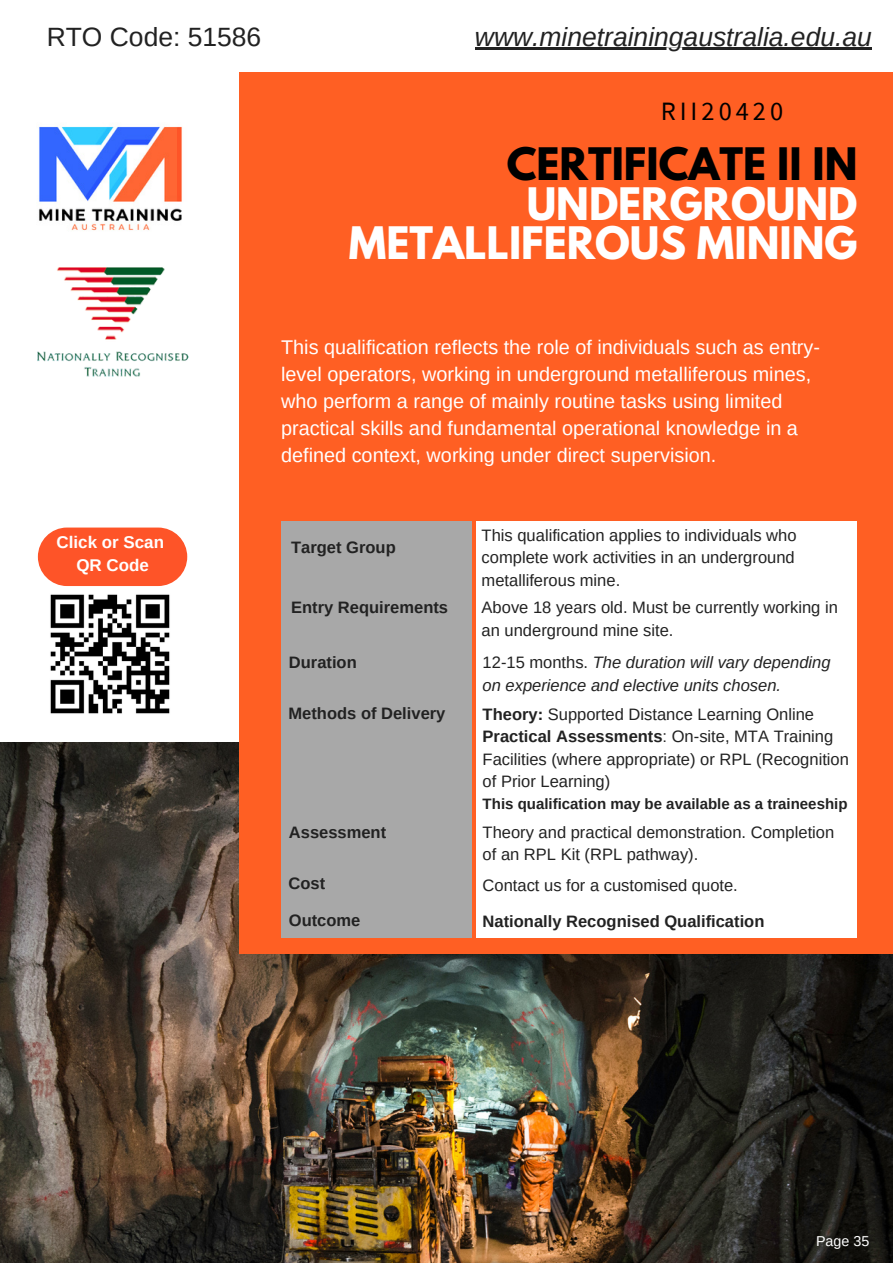
<style>
.page{position:relative;width:893px;height:1264px;background:#fff}
.page>*{position:absolute;margin:0;border:0;box-sizing:border-box;transform-origin:0 0}
.t1{font:700 39.6px/39.3px "League Spartan";color:#fff;text-align:right}
.t2{font:700 39.6px "League Spartan";color:#000}
.t3{font:italic 26.4px "Arimo";color:#222}
.t4{font:26.4px "Arimo";color:#222}
.t5{font:26.4px "Source Sans Pro";letter-spacing:.15em;color:#000}
.t6{font:19.8px/27px "Arimo";color:#fff}
.t7{font:700 16.95px/23.5px "Arimo";color:#fff;text-align:center}
.t8{font:16.5px/22.5px "Arimo";color:#222}
.t9{font:700 16.5px "Arimo";color:#222}
.t10{font:italic 16.5px/22.5px "Arimo";color:#222}
.t11{font:700 15px "Arimo";color:#222}
.t12{font:14.25px "Arimo";color:#fff}
.s1{font-style:normal}
.s2{font-weight:700}
</style>
<div class="page">
<img style="left:0;top:742px;width:892px;height:520px">
<div style="left:239px;top:72px;width:653px;height:881px;background:#ff5f23"></div>
<div style="left:477px;top:521px;width:379px;height:416px;background:#fff"></div>
<div style="left:281px;top:521px;width:190px;height:416px;background:#a8a8a8"></div>
<img style="left:39px;top:126px;width:143px;height:105px">
<img style="left:37px;top:267px;width:152px;height:110px">
<img style="left:50px;top:594px;width:120px;height:120px">
<hr style="left:475px;top:48px;width:396px;height:2px;background:#222">
<div style="left:38px;top:527px;width:149px;height:59px;background:#fe5428;border-radius:29px"></div>
<h2 class="t4" style="left:47px;top:22px;width:216px">RTO Code: 51586</h2>
<h2 class="t3" style="left:475px;top:22px;width:398px">www.minetrainingaustralia.edu.au</h2>
<h2 class="t5" style="left:660px;top:93px;width:124px">RII20420</h2>
<h1 class="t2" style="left:506px;top:145px;width:352px">CERTIFICATE II IN</h1>
<h1 class="t1" style="left:349px;top:189px;width:510px">UNDERGROUND<br>METALLIFEROUS MINING</h1>
<p class="t7" style="left:56px;top:530px;width:109px">Click or Scan<br>QR Code</p>
<p class="t6" style="left:281px;top:334px;width:540px">This qualification reflects the role of individuals such as entry&shy;level operators, working in underground metalliferous mines, who perform a range of mainly routine tasks using limited practical skills and fundamental operational knowledge in a defined context, working under direct supervision.</p>
<p class="t9" style="left:291px;top:537px;width:106px">Target Group</p>
<p class="t9" style="left:291px;top:598px;width:158px">Entry Requirements</p>
<p class="t9" style="left:289px;top:652px;width:69px">Duration</p>
<p class="t9" style="left:288px;top:704px;width:158px">Methods of Delivery</p>
<p class="t9" style="left:289px;top:822px;width:99px">Assessment</p>
<p class="t8" style="left:481px;top:524px;width:316px;text-align:justify">This qualification applies to individuals who complete work activities in an underground metalliferous mine.</p>
<p class="t8" style="left:481px;top:596px;width:358px">Above 18 years old. Must be currently working in an underground mine site.</p>
<p class="t10" style="left:482px;top:651px;width:349px"><span class="s1">12-15 months.</span> The duration will vary depending on experience and elective units chosen.</p>
<p class="t8" style="left:482px;top:702px;width:368px"><span class="s2">Theory:</span> Supported Distance Learning Online <span class="s2">Practical Assessments</span>: On-site, MTA Training Facilities (where appropriate) or RPL (Recognition of Prior Learning)</p>
<p class="t11" style="left:482px;top:795px;width:366px">This qualification may be available as a traineeship</p>
<p class="t8" style="left:482px;top:821px;width:353px">Theory and practical demonstration. Completion of an RPL Kit (RPL pathway).</p>
<p class="t9" style="left:288px;top:873px;width:38px">Cost</p>
<p class="t8" style="left:482px;top:874px;width:257px">Contact us for a customised quote.</p>
<p class="t9" style="left:289px;top:911px;width:73px">Outcome</p>
<p class="t9" style="left:482px;top:912px;width:283px">Nationally Recognised Qualification</p>
<p class="t12" style="left:816px;top:1232px;width:55px">Page 35</p>
</div>
